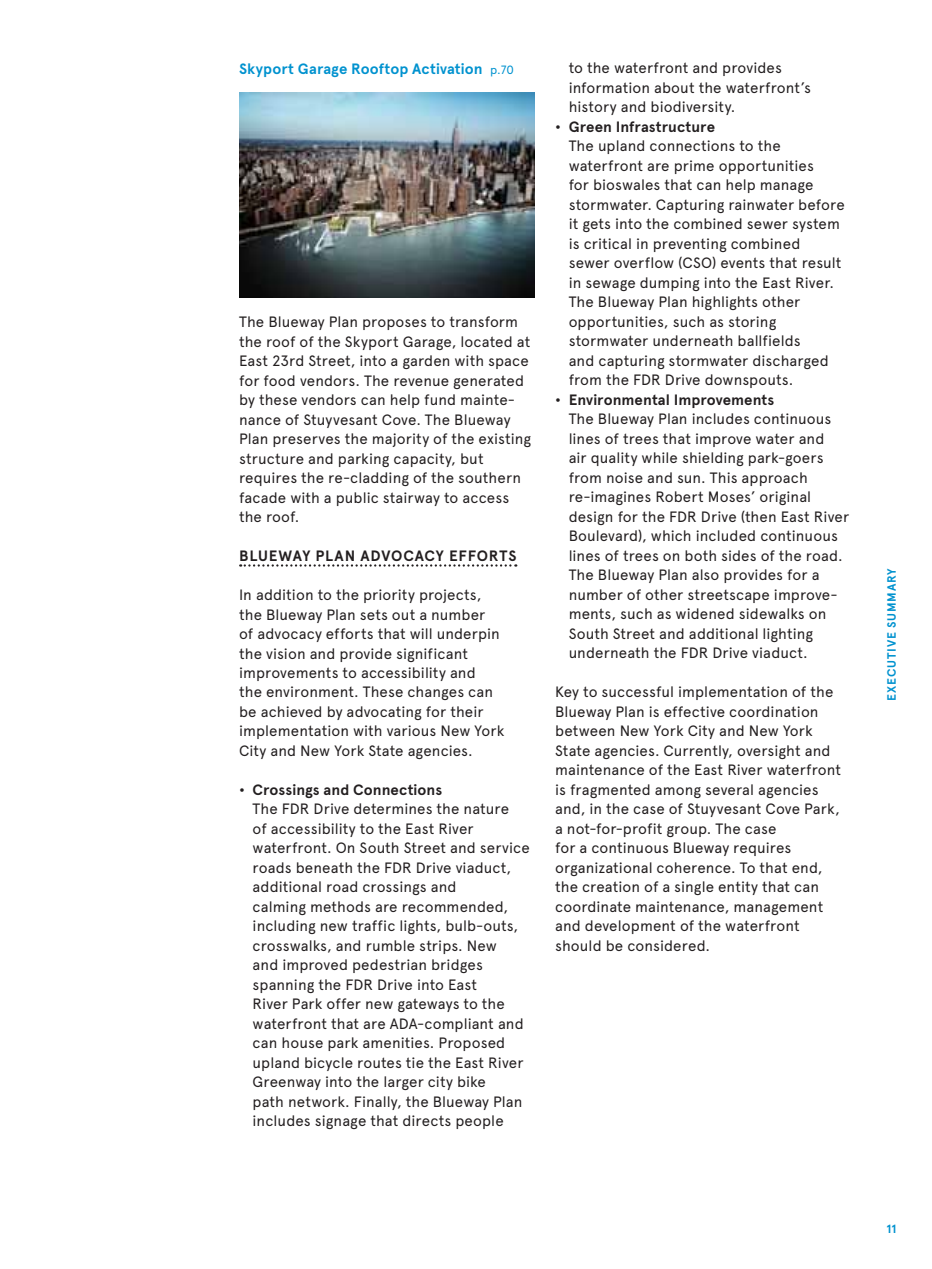
<style>
.page{position:relative;width:932px;height:1269px;background:#fff}
.page>*{position:absolute;margin:0;border:0;box-sizing:border-box;transform-origin:0 0}
.t1{font:15px/19.5px "Apercu";letter-spacing:.005em;color:#231f20}
.t2{font:700 15px "Apercu";letter-spacing:.005em;color:#231f20}
.t3{font:700 15px "Apercu";letter-spacing:.005em;color:#0092cf}
.t4{font:700 15px "Apercu";letter-spacing:.055em;color:#231f20}
.t5{font:700 12px "Apercu";letter-spacing:.07em;color:#0092cf}
.s1{font-weight:400;font-size:12px}
</style>
<div class="page">
<svg style="left:240px;top:564px;width:276px;height:3px"></svg>
<img style="left:239px;top:93px;width:296px;height:204px">
<p class="t3" style="left:239px;top:63px;width:276px">Skyport Garage Rooftop Activation <span class="s1">p.70</span></p>
<p class="t1" style="left:239px;top:314px;width:293px">The Blueway Plan proposes to transform the roof of the Skyport Garage, located at East 23rd Street, into a garden with space for food vendors. The revenue generated by these vendors can help fund mainte&shy;nance of Stuyvesant Cove. The Blueway Plan preserves the majority of the existing structure and parking capacity, but requires the re-cladding of the southern facade with a public stairway to access the roof.</p>
<p class="t4" style="left:239px;top:550px;width:279px">BLUEWAY PLAN ADVOCACY EFFORTS</p>
<p class="t1" style="left:239px;top:587px;width:267px">In addition to the priority projects, the Blueway Plan sets out a number<br>of advocacy efforts that will underpin the vision and provide significant improvements to accessibility and<br>the environment. These changes can be achieved by advocating for their implementation with various New York City and New York State agencies.</p>
<p class="t2" style="left:252px;top:784px;width:191px">Crossings and Connections</p>
<p class="t1" style="left:252px;top:801px;width:279px">The FDR Drive determines the nature<br>of accessibility to the East River waterfront. On South Street and service roads beneath the FDR Drive viaduct, additional road crossings and<br>calming methods are recommended, including new traffic lights, bulb-outs, crosswalks, and rumble strips. New<br>and improved pedestrian bridges spanning the FDR Drive into East<br>River Park offer new gateways to the waterfront that are ADA-compliant and can house park amenities. Proposed upland bicycle routes tie the East River Greenway into the larger city bike<br>path network. Finally, the Blueway Plan includes signage that directs people</p>
<p class="t1" style="left:568px;top:60px;width:244px">to the waterfront and provides information about the waterfront’s history and biodiversity.</p>
<p class="t2" style="left:568px;top:121px;width:148px">Green Infrastructure</p>
<p class="t1" style="left:568px;top:138px;width:277px">The upland connections to the waterfront are prime opportunities<br>for bioswales that can help manage stormwater. Capturing rainwater before it gets into the combined sewer system is critical in preventing combined sewer overflow (CSO) events that result in sewage dumping into the East River.<br>The Blueway Plan highlights other opportunities, such as storing stormwater underneath ballfields<br>and capturing stormwater discharged from the FDR Drive downspouts.</p>
<p class="t2" style="left:568px;top:394px;width:207px">Environmental Improvements</p>
<p class="t1" style="left:568px;top:411px;width:282px">The Blueway Plan includes continuous lines of trees that improve water and<br>air quality while shielding park-goers from noise and sun. This approach re-imagines Robert Moses’ original design for the FDR Drive (then East River Boulevard), which included continuous lines of trees on both sides of the road.<br>The Blueway Plan also provides for a number of other streetscape improve&shy;ments, such as widened sidewalks on South Street and additional lighting underneath the FDR Drive viaduct.</p>
<p class="t1" style="left:555px;top:684px;width:287px">Key to successful implementation of the Blueway Plan is effective coordination between New York City and New York State agencies. Currently, oversight and maintenance of the East River waterfront is fragmented among several agencies and, in the case of Stuyvesant Cove Park, a not-for-profit group. The case<br>for a continuous Blueway requires organizational coherence. To that end, the creation of a single entity that can coordinate maintenance, management and development of the waterfront should be considered.</p>
<p class="t5" style="left:887px;top:701px;width:134px;rotate:-90deg">EXECUTIVE SUMMARY</p>
<p class="t5" style="left:886px;top:1224px;width:11px">11</p>
</div>
